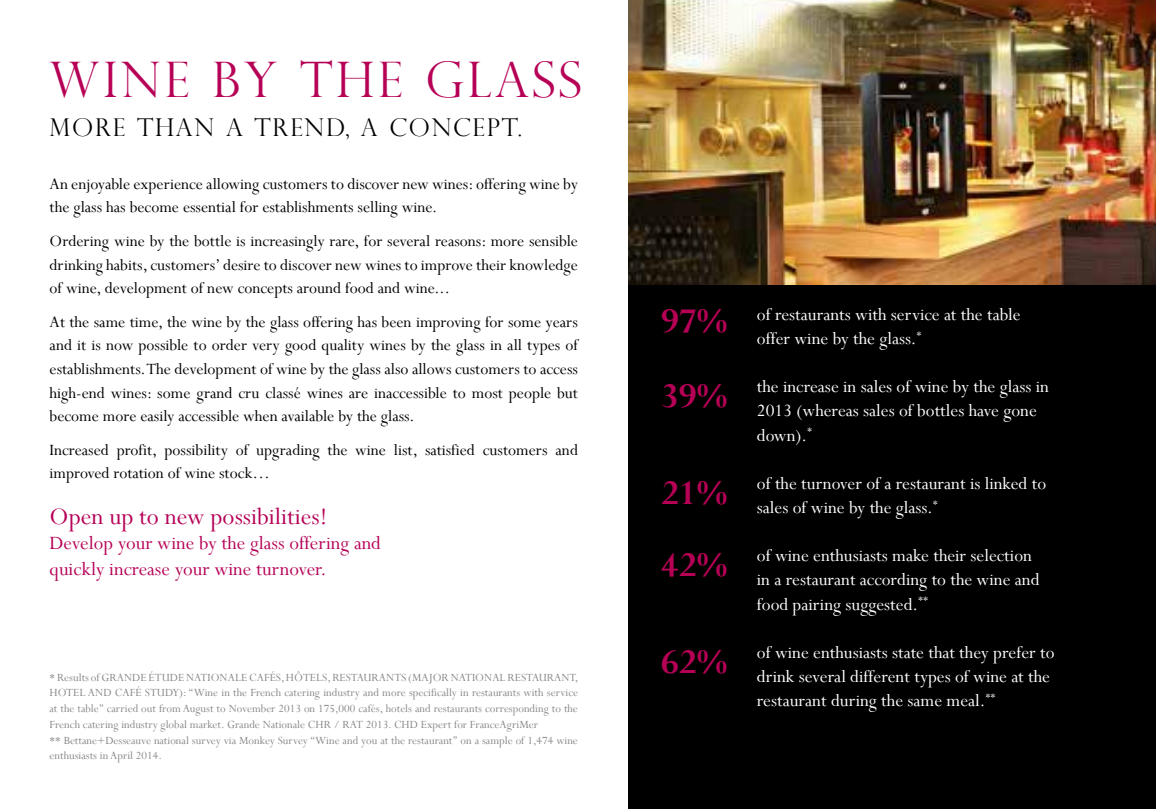
<style>
.page{position:relative;width:1156px;height:809px;background:#fff}
.page>*{position:absolute;margin:0;border:0;box-sizing:border-box;transform-origin:0 0}
.t1{font:300 49px "Perpetua Titling";letter-spacing:.07em;color:#b60056}
.t2{font:700 38.85px/75.1px "Perpetua";color:#b60056}
.t3{font:26.25px "Perpetua";color:#b60056}
.t4{font:300 24.5px "Perpetua Titling";letter-spacing:.07em;color:#000}
.t5{font:21px/25.2px "Perpetua";color:#b60056}
.t6{font:19.25px/24.2px "Perpetua";color:#fff}
.t7{font:17.5px/23.6px "Perpetua";color:#000}
.t8{font:12.25px/15.8px "Perpetua";color:#878787}
</style>
<div class="page">
<div style="left:629px;top:0;width:527px;height:809px;background:#000"></div>
<img style="left:629px;top:0;width:527px;height:284px">
<h1 class="t1" style="left:50px;top:50px;width:534px">WINE BY THE GLASS</h1>
<h3 class="t4" style="left:50px;top:113px;width:474px">MORE THAN A TREND, A CONCEPT.</h3>
<p class="t7" style="left:50px;top:171px;width:530px">An enjoyable experience allowing customers to discover new wines: offering wine by the glass has become essential for establishments selling wine.</p>
<p class="t7" style="left:50px;top:229px;width:530px;text-align:justify">Ordering wine by the bottle is increasingly rare, for several reasons: more sensible drinking habits, customers’ desire to discover new wines to improve their knowledge of wine, development of new concepts around food and wine...</p>
<p class="t7" style="left:50px;top:309px;width:530px;text-align:justify">At the same time, the wine by the glass offering has been improving for some years and it is now possible to order very good quality wines by the glass in all types of establishments. The development of wine by the glass also allows customers to access high-end wines: some grand cru classé wines are inaccessible to most people but become more easily accessible when available by the glass.</p>
<p class="t7" style="left:50px;top:437px;width:530px">Increased profit, possibility of upgrading the wine list, satisfied customers and improved rotation of wine stock…</p>
<h3 class="t3" style="left:50px;top:500px;width:279px">Open up to new possibilities!</h3>
<p class="t5" style="left:50px;top:530px;width:333px">Develop your wine by the glass offering and quickly increase your wine turnover.</p>
<p class="t8" style="left:50px;top:669px;width:530px">* Results of GRANDE ÉTUDE NATIONALE CAFÉS, HÔTELS, RESTAURANTS (MAJOR NATIONAL RESTAURANT, HOTEL AND CAFÉ STUDY): ‘‘Wine in the French catering industry and more specifically in restaurants with service at the table’’ carried out from August to November 2013 on 175,000 cafés, hotels and restaurants corresponding to the French catering industry global market. Grande Nationale CHR / RAT 2013. CHD Expert for FranceAgriMer<br>** Bettane+Desseauve national survey via Monkey Survey ‘‘Wine and you at the restaurant’’ on a sample of 1,474 wine enthusiasts in April 2014.</p>
<h2 class="t2" style="left:661px;top:282px;width:68px">97%<br>39%</h2>
<h2 class="t2" style="left:661px;top:454px;width:68px">21%</h2>
<h2 class="t2" style="left:661px;top:526px;width:68px">42%</h2>
<h2 class="t2" style="left:661px;top:623px;width:68px">62%</h2>
<p class="t6" style="left:757px;top:302px;width:265px">of restaurants with service at the table offer wine by the glass.<sup>*</sup></p>
<p class="t6" style="left:757px;top:374px;width:294px">the increase in sales of wine by the glass in<br>2013 (whereas sales of bottles have gone down).<sup>*</sup></p>
<p class="t6" style="left:757px;top:471px;width:291px">of the turnover of a restaurant is linked to sales of wine by the glass.<sup>*</sup></p>
<p class="t6" style="left:757px;top:543px;width:284px">of wine enthusiasts make their selection in a restaurant according to the wine and food pairing suggested.<sup>**</sup></p>
<p class="t6" style="left:757px;top:640px;width:299px">of wine enthusiasts state that they prefer to drink several different types of wine at the restaurant during the same meal.<sup>**</sup></p>
</div>
